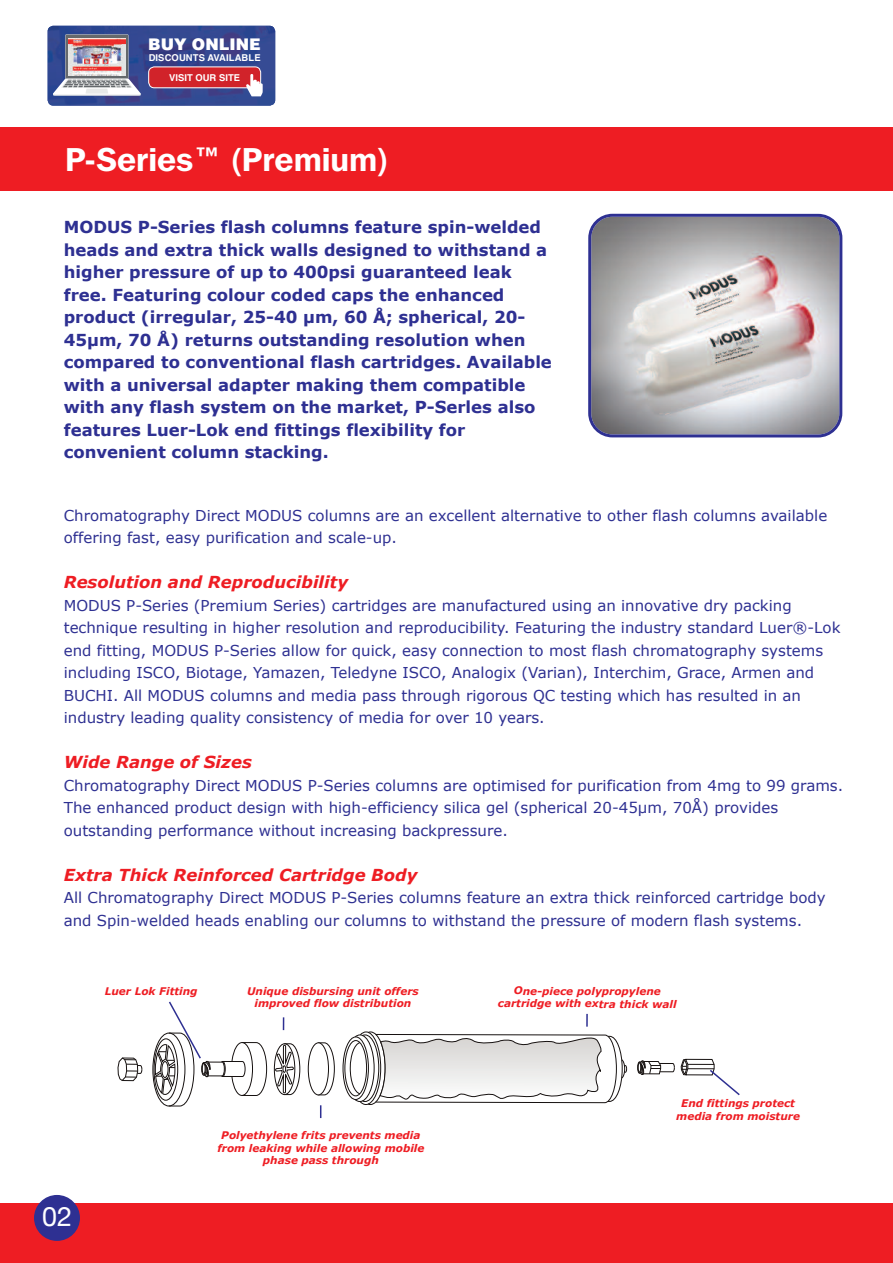
<style>
.page{position:relative;width:893px;height:1263px;background:#fff}
.page>*{position:absolute;margin:0;border:0;box-sizing:border-box;transform-origin:0 0}
.t1{font:600 33px "Franklin Gothic IT Cby BT";color:#fff}
.t2{font:27px "Helvetica Neue";color:#fff}
.t3{font:700 16.5px/22.5px "Verdana";color:#2e3092}
.t4{font:italic 700 16.5px "Verdana";color:#ee1d23}
.t5{font:900 16.05px "Helvetica LT Std";color:#fff}
.t6{font:15px/22.5px "Verdana";color:#2e3092}
.t7{font:italic 700 10.5px/12.6px "Verdana";color:#ee1d23;text-align:center}
.t8{font:700 9.45px/19.8px "Helvetica LT Std";letter-spacing:.01em;color:#fff;text-align:center}
</style>
<div class="page">
<div style="left:0;top:128px;width:893px;height:63px;background:#ee1d23"></div>
<div style="left:0;top:1203px;width:893px;height:60px;background:#ee1d23"></div>
<div style="left:34px;top:1195px;width:46px;height:46px;background:#2e3092;border-radius:50%"></div>
<svg style="left:588px;top:214px;width:254px;height:223px;background:#b5b2b7"></svg>
<svg style="left:117px;top:1013px;width:595px;height:106px"></svg>
<svg style="left:118px;top:1057px;width:24px;height:25px"></svg>
<svg style="left:321px;top:1042px;width:14px;height:53px"></svg>
<div style="left:308px;top:1043px;width:21px;height:52px;background:#fff;border-radius:50%"></div>
<div style="left:308px;top:1042px;width:21px;height:53px;border:1px solid #161110;border-radius:50%"></div>
<div style="left:345px;top:1040px;width:22px;height:56px;border:1px solid #161110;border-radius:50%"></div>
<div style="left:343px;top:1037px;width:26px;height:63px;border:1px solid #161110;border-radius:50%"></div>
<div style="left:637px;top:1062px;width:5px;height:11px;border:1px solid #161110;border-radius:50%"></div>
<svg style="left:638px;top:1060px;width:37px;height:15px"></svg>
<div style="left:154px;top:1038px;width:24px;height:62px;border:1px solid #161110;border-radius:50%"></div>
<div style="left:274px;top:1043px;width:21px;height:52px;border:1px solid #161110;border-radius:50%"></div>
<svg style="left:275px;top:1043px;width:25px;height:52px"></svg>
<svg style="left:155px;top:1001px;width:112px;height:105px"></svg>
<svg style="left:350px;top:1014px;width:277px;height:91px"></svg>
<svg style="left:320px;top:1105px;width:1px;height:13px"></svg>
<svg style="left:681px;top:1059px;width:59px;height:38px"></svg>
<svg style="left:283px;top:1017px;width:1px;height:13px"></svg>
<img style="left:48px;top:26px;width:227px;height:80px">
<div style="left:149px;top:67px;width:112px;height:21px;background:#d1232a;border-radius:6px"></div>
<div style="left:148px;top:66px;width:113px;height:22px;border:1px solid #fff;border-radius:6px"></div>
<svg style="left:246px;top:74px;width:17px;height:22px"></svg>
<div style="left:65px;top:34px;width:63px;height:45px;background:#8e96a9"></div>
<svg style="left:65px;top:35px;width:63px;height:44px"></svg>
<svg style="left:53px;top:79px;width:88px;height:17px"></svg>
<img style="left:69px;top:38px;width:56px;height:37px">
<p class="t5" style="left:148px;top:33px;width:114px">BUY ONLINE</p>
<p class="t8" style="left:149px;top:48px;width:113px">DISCOUNTS AVAILABLE<br>VISIT OUR SITE</p>
<h1 class="t1" style="left:65px;top:148px;width:325px">P-Series™ (Premium)</h1>
<p class="t3" style="left:64px;top:215px;width:490px">MODUS P-Series flash columns feature spin-welded heads and extra thick walls designed to withstand a higher pressure of up to 400psi guaranteed leak free. Featuring colour coded caps the enhanced product (irregular, 25-40 µm, 60 Å; spherical, 20- 45µm, 70 Å) returns outstanding resolution when compared to conventional flash cartridges. Available with a universal adapter making them compatible with any flash system on the market, P-Serles also features Luer-Lok end fittings flexibility for convenient column stacking.</p>
<p class="t6" style="left:64px;top:503px;width:765px">Chromatography Direct MODUS columns are an excellent alternative to other flash columns available offering fast, easy purification and scale-up.</p>
<p class="t4" style="left:64px;top:571px;width:286px">Resolution and Reproducibility</p>
<p class="t6" style="left:64px;top:593px;width:778px">MODUS P-Series (Premium Series) cartridges are manufactured using an innovative dry packing technique resulting in higher resolution and reproducibility. Featuring the industry standard Luer®-Lok end fitting, MODUS P-Series allow for quick, easy connection to most flash chromatography systems including ISCO, Biotage, Yamazen, Teledyne ISCO, Analogix (Varian), Interchim, Grace, Armen and BUCHI. All MODUS columns and media pass through rigorous QC testing which has resulted in an industry leading quality consistency of media for over 10 years.</p>
<p class="t4" style="left:64px;top:751px;width:190px">Wide Range of Sizes</p>
<p class="t6" style="left:64px;top:773px;width:781px">Chromatography Direct MODUS P-Series columns are optimised for purification from 4mg to 99 grams.<br>The enhanced product design with high-efficiency silica gel (spherical 20-45µm, 70Å) provides outstanding performance without increasing backpressure.</p>
<p class="t4" style="left:64px;top:864px;width:355px">Extra Thick Reinforced Cartridge Body</p>
<p class="t6" style="left:64px;top:886px;width:763px">All Chromatography Direct MODUS P-Series columns feature an extra thick reinforced cartridge body and Spin-welded heads enabling our columns to withstand the pressure of modern flash systems.</p>
<p class="t7" style="left:105px;top:984px;width:94px">Luer Lok Fitting</p>
<p class="t7" style="left:247px;top:984px;width:173px">Unique disbursing unit offers improved flow distribution</p>
<h2 class="t2" style="left:42px;top:1200px;width:32px">02</h2>
<p class="t7" style="left:217px;top:1129px;width:209px">Polyethylene frits prevents media from leaking while allowing mobile phase pass through</p>
<p class="t7" style="left:498px;top:984px;width:180px">One-piece polypropylene cartridge with extra thick wall</p>
<p class="t7" style="left:676px;top:1096px;width:125px">End fittings protect media from moisture</p>
</div>
